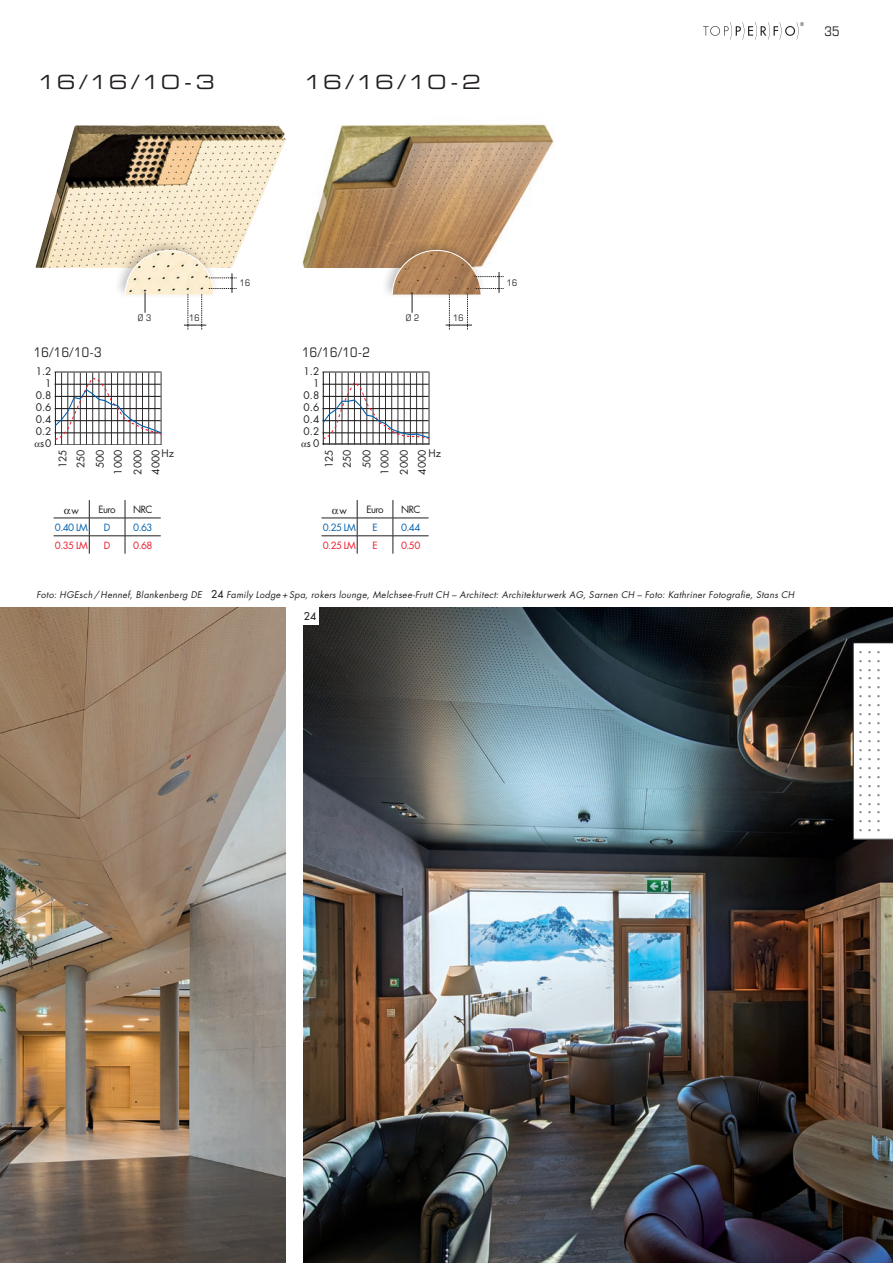
<style>
.page{position:relative;width:893px;height:1263px;background:#fff}
.page>*{position:absolute;margin:0;border:0;box-sizing:border-box;transform-origin:0 0}
.t1{font:19.5px "Futura";color:#808285}
.t2{font:19.5px "Eurostile Extended Two";letter-spacing:.04em;color:#231f20}
.t3{font:condensed 13.2px "Eurostile";letter-spacing:.04em;color:#231f20}
.t4{font:10.5px "Futura";color:#231f20}
.t5{font:10.2px/12px "Futura";color:#231f20;text-align:right}
.t6{font:9.75px "Futura";letter-spacing:-.06em;color:#0160ae}
.t7{font:9.75px "Futura";letter-spacing:-.06em;color:#ee1b2d}
.t8{font:9.75px "Futura";letter-spacing:-.06em;color:#231f20}
.t9{font:italic 9px "Futura";letter-spacing:.035em;color:#231f20}
.t10{font:condensed 9px "Eurostile";letter-spacing:.02em;color:#231f20}
.s1{font-style:normal;font-size:10.5px}
</style>
<div class="page">
<img style="left:36px;top:125px;width:250px;height:143px">
<hr style="left:54px;top:518px;width:35px;height:1px;background:#231f20">
<hr style="left:89px;top:518px;width:36px;height:1px;background:#231f20">
<hr style="left:125px;top:518px;width:36px;height:1px;background:#231f20">
<hr style="left:54px;top:535px;width:35px;height:1px;background:#231f20">
<hr style="left:89px;top:535px;width:36px;height:1px;background:#231f20">
<svg style="left:89px;top:500px;width:1px;height:54px"></svg>
<hr style="left:125px;top:535px;width:36px;height:1px;background:#231f20">
<svg style="left:125px;top:500px;width:1px;height:54px"></svg>
<hr style="left:321px;top:518px;width:36px;height:1px;background:#231f20">
<hr style="left:357px;top:518px;width:36px;height:1px;background:#231f20">
<hr style="left:393px;top:518px;width:36px;height:1px;background:#231f20">
<hr style="left:321px;top:535px;width:36px;height:1px;background:#231f20">
<hr style="left:357px;top:535px;width:36px;height:1px;background:#231f20">
<svg style="left:357px;top:500px;width:1px;height:54px"></svg>
<hr style="left:393px;top:535px;width:36px;height:1px;background:#231f20">
<svg style="left:393px;top:500px;width:1px;height:54px"></svg>
<div style="left:114px;top:239px;width:105px;height:61px;background:#231f20;opacity:.25"></div>
<img style="left:303px;top:124px;width:251px;height:144px">
<div style="left:381px;top:239px;width:105px;height:61px;background:#231f20;opacity:.25"></div>
<svg style="left:54px;top:371px;width:108px;height:74px"></svg>
<svg style="left:322px;top:371px;width:108px;height:74px"></svg>
<img style="left:304px;top:607px;width:589px;height:656px">
<svg style="left:392px;top:250px;width:112px;height:79px"></svg>
<svg style="left:125px;top:250px;width:112px;height:80px"></svg>
<svg style="left:853px;top:643px;width:40px;height:196px"></svg>
<img style="left:0;top:607px;width:286px;height:656px">
<div style="left:301px;top:607px;width:18px;height:18px;background:#fff"></div>
<svg style="left:703px;top:22px;width:101px;height:18px"></svg>
<h1 class="t2" style="left:37px;top:69px;width:179px">16/16/10-3</h1>
<h1 class="t2" style="left:304px;top:69px;width:179px">16/16/10-2</h1>
<h2 class="t3" style="left:824px;top:23px;width:16px">35</h2>
<p class="t10" style="left:240px;top:277px;width:12px">16</p>
<p class="t10" style="left:138px;top:313px;width:15px">Ø 3</p>
<p class="t10" style="left:453px;top:313px;width:12px">16</p>
<p class="t10" style="left:406px;top:313px;width:15px">Ø 2</p>
<p class="t10" style="left:189px;top:313px;width:12px">16</p>
<h2 class="t3" style="left:34px;top:345px;width:69px">16/16/10-3</h2>
<h2 class="t3" style="left:302px;top:345px;width:69px">16/16/10-2</h2>
<p class="t5" style="left:36px;top:365px;width:17px">1.2<br>1<br>0.8<br>0.6<br>0.4<br>0.2 s0</p>
<p class="t5" style="left:54px;top:468px;width:20px;line-height:18px;text-align:left;rotate:-90deg">125<br>250</p>
<p class="t5" style="left:91px;top:475px;width:27px;line-height:18px;rotate:-90deg">500<br>1000</p>
<p class="t5" style="left:129px;top:475px;width:27px;line-height:18px;text-align:left;rotate:-90deg">2000<br>4000</p>
<p class="t5" style="left:429px;top:447px;width:14px">Hz</p>
<p class="t5" style="left:304px;top:365px;width:17px">1.2<br>1<br>0.8<br>0.6<br>0.4<br>0.2 s0</p>
<p class="t5" style="left:162px;top:447px;width:14px">Hz</p>
<p class="t5" style="left:320px;top:468px;width:20px;line-height:18px;text-align:left;rotate:-90deg">125<br>250</p>
<p class="t5" style="left:357px;top:475px;width:27px;line-height:18px;rotate:-90deg">500<br>1000</p>
<p class="t5" style="left:395px;top:475px;width:27px;line-height:18px;text-align:left;rotate:-90deg">2000<br>4000</p>
<p class="t8" style="left:72px;top:503px;width:9px">w</p>
<p class="t8" style="left:99px;top:502px;width:19px">Euro</p>
<p class="t8" style="left:133px;top:502px;width:21px">NRC</p>
<p class="t6" style="left:55px;top:520px;width:34px">0.40 LM</p>
<p class="t6" style="left:104px;top:520px;width:8px">D</p>
<p class="t6" style="left:133px;top:520px;width:21px">0.63</p>
<p class="t7" style="left:55px;top:538px;width:34px">0.35 LM</p>
<p class="t7" style="left:104px;top:538px;width:8px">D</p>
<p class="t7" style="left:133px;top:538px;width:21px">0.68</p>
<p class="t8" style="left:339px;top:503px;width:9px">w</p>
<p class="t8" style="left:366px;top:502px;width:19px">Euro</p>
<p class="t8" style="left:401px;top:502px;width:21px">NRC</p>
<p class="t6" style="left:323px;top:520px;width:34px">0.25 LM</p>
<p class="t6" style="left:372px;top:520px;width:7px">E</p>
<p class="t6" style="left:401px;top:520px;width:21px">0.44</p>
<p class="t7" style="left:323px;top:538px;width:34px">0.25 LM</p>
<p class="t7" style="left:372px;top:538px;width:7px">E</p>
<p class="t7" style="left:401px;top:538px;width:21px">0.50</p>
<p class="t10" style="left:507px;top:277px;width:12px">16</p>
<p class="t9" style="left:36px;top:588px;width:759px">Foto: HGEsch / Hennef, Blankenberg DE <span class="s1">24</span> Family Lodge + Spa, rokers lounge, Melchsee-Frutt CH – Architect: Architekturwerk AG, Sarnen CH – Foto: Kathriner Fotografie, Stans CH</p>
<p class="t4" style="left:304px;top:609px;width:14px">24</p>
<h1 class="t1" style="left:858px;top:633px;width:25px">...</h1>
<h1 class="t1" style="left:858px;top:642px;width:25px">...</h1>
<h1 class="t1" style="left:858px;top:651px;width:25px">...</h1>
<h1 class="t1" style="left:858px;top:660px;width:25px">...</h1>
<h1 class="t1" style="left:858px;top:668px;width:25px">...</h1>
<h1 class="t1" style="left:858px;top:677px;width:25px">...</h1>
<h1 class="t1" style="left:858px;top:686px;width:25px">...</h1>
<h1 class="t1" style="left:858px;top:695px;width:25px">...</h1>
<h1 class="t1" style="left:858px;top:704px;width:25px">...</h1>
<h1 class="t1" style="left:858px;top:713px;width:25px">...</h1>
<h1 class="t1" style="left:858px;top:722px;width:25px">...</h1>
<h1 class="t1" style="left:858px;top:731px;width:25px">...</h1>
<h1 class="t1" style="left:858px;top:740px;width:25px">...</h1>
<h1 class="t1" style="left:858px;top:749px;width:25px">...</h1>
<h1 class="t1" style="left:858px;top:758px;width:25px">...</h1>
<h1 class="t1" style="left:858px;top:767px;width:25px">...</h1>
<h1 class="t1" style="left:858px;top:776px;width:25px">...</h1>
<h1 class="t1" style="left:858px;top:785px;width:25px">...</h1>
<h1 class="t1" style="left:858px;top:793px;width:25px">...</h1>
<h1 class="t1" style="left:858px;top:802px;width:25px">...</h1>
<h1 class="t1" style="left:858px;top:811px;width:25px">...</h1>
</div>
